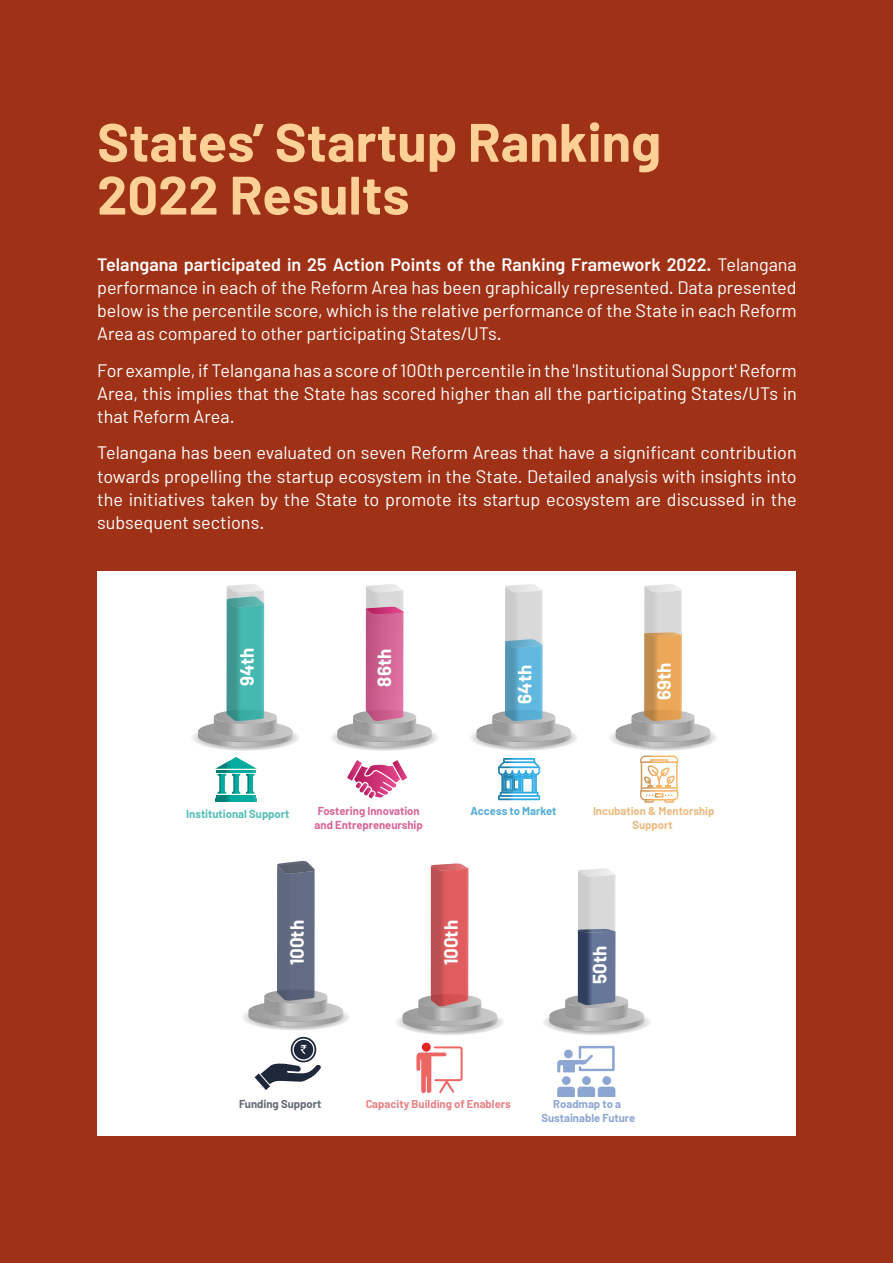
<style>
.page{position:relative;width:893px;height:1263px;background:#9f3116}
.page>*{position:absolute;margin:0;border:0;box-sizing:border-box;transform-origin:0 0}
.t1{font:700 54px/52.8px "Barlow";color:#fcd096}
.t2{font:700 18.75px "Barlow";color:#fff}
.t3{font:18px/23.2px "Barlow";color:#fff;text-align:justify}
.t4{font:700 11.25px/13.5px "Barlow";color:#d86698}
.t5{font:700 11.25px/13.5px "Barlow";color:#e29d4c;text-align:center}
.t6{font:700 11.25px/13.5px "Barlow";color:#5d7fc0;text-align:center}
.t7{font:700 11.25px "Barlow";color:#db4b50}
.t8{font:700 11.25px "Barlow";color:#57bdb8}
.t9{font:700 11.25px "Barlow";letter-spacing:-.005em;color:#55add5}
.t10{font:700 11.25px "Barlow";color:rgb(31 39 58/.7)}
.s1{font-weight:600}
</style>
<div class="page">
<div style="left:98px;top:571px;width:698px;height:565px;background:#fff"></div>
<svg style="left:557px;top:1046px;width:58px;height:26px"></svg>
<svg style="left:557px;top:1087px;width:58px;height:10px"></svg>
<svg style="left:564px;top:1049px;width:9px;height:9px"></svg>
<svg style="left:562px;top:1076px;width:9px;height:9px"></svg>
<svg style="left:602px;top:1076px;width:9px;height:9px"></svg>
<svg style="left:582px;top:1076px;width:9px;height:9px"></svg>
<svg style="left:192px;top:584px;width:107px;height:167px"></svg>
<svg style="left:471px;top:584px;width:106px;height:167px"></svg>
<svg style="left:331px;top:584px;width:107px;height:167px"></svg>
<svg style="left:243px;top:861px;width:106px;height:169px"></svg>
<svg style="left:544px;top:868px;width:106px;height:167px"></svg>
<svg style="left:397px;top:863px;width:106px;height:172px"></svg>
<svg style="left:215px;top:757px;width:42px;height:37px"></svg>
<svg style="left:216px;top:799px;width:41px;height:2px"></svg>
<svg style="left:217px;top:770px;width:38px;height:2px"></svg>
<svg style="left:216px;top:795px;width:40px;height:2px"></svg>
<svg style="left:347px;top:760px;width:60px;height:38px"></svg>
<svg style="left:498px;top:758px;width:42px;height:42px"></svg>
<svg style="left:610px;top:584px;width:107px;height:219px"></svg>
<svg style="left:255px;top:1073px;width:15px;height:17px"></svg>
<svg style="left:261px;top:1037px;width:60px;height:47px"></svg>
<svg style="left:416px;top:1042px;width:47px;height:51px"></svg>
<h1 class="t1" style="left:97px;top:115px;width:565px">States’ Startup Ranking<br>2022 Results</h1>
<p class="t3" style="left:97px;top:252px;width:701px"><span class="s1">Telangana participated in 25 Action Points of the Ranking Framework 2022.</span> Telangana performance in each of the Reform Area has been graphically represented. Data presented below is the percentile score, which is the relative performance of the State in each Reform Area as compared to other participating States/UTs.</p>
<p class="t3" style="left:97px;top:358px;width:701px">For example, if Telangana has a score of 100th percentile in the 'Institutional Support' Reform Area, this implies that the State has scored higher than all the participating States/UTs in that Reform Area.</p>
<p class="t3" style="left:97px;top:441px;width:701px">Telangana has been evaluated on seven Reform Areas that have a significant contribution towards propelling the startup ecosystem in the State. Detailed analysis with insights into the initiatives taken by the State to promote its startup ecosystem are discussed in the subsequent sections.</p>
<p class="t2" style="left:236px;top:686px;width:40px;rotate:-90deg">94th</p>
<p class="t2" style="left:373px;top:686px;width:39px;rotate:-90deg">86th</p>
<p class="t2" style="left:513px;top:704px;width:40px;rotate:-90deg">64th</p>
<p class="t2" style="left:652px;top:700px;width:39px;rotate:-90deg">69th</p>
<p class="t8" style="left:186px;top:807px;width:105px">Institutional Support</p>
<p class="t4" style="left:315px;top:804px;width:110px">Fostering Innovation and Entrepreneurship</p>
<p class="t9" style="left:471px;top:804px;width:87px">Access to Market</p>
<p class="t5" style="left:593px;top:804px;width:123px">Incubation &amp; Mentorship<br>Support</p>
<p class="t2" style="left:285px;top:965px;width:47px;rotate:-90deg">100th</p>
<p class="t2" style="left:440px;top:965px;width:47px;rotate:-90deg">100th</p>
<p class="t2" style="left:588px;top:984px;width:40px;rotate:-90deg">50th</p>
<p class="t10" style="left:239px;top:1097px;width:84px">Funding Support</p>
<p class="t7" style="left:365px;top:1097px;width:147px">Capacity Building of Enablers</p>
<p class="t6" style="left:541px;top:1097px;width:95px">Roadmap to a<br>Sustainable Future</p>
</div>
